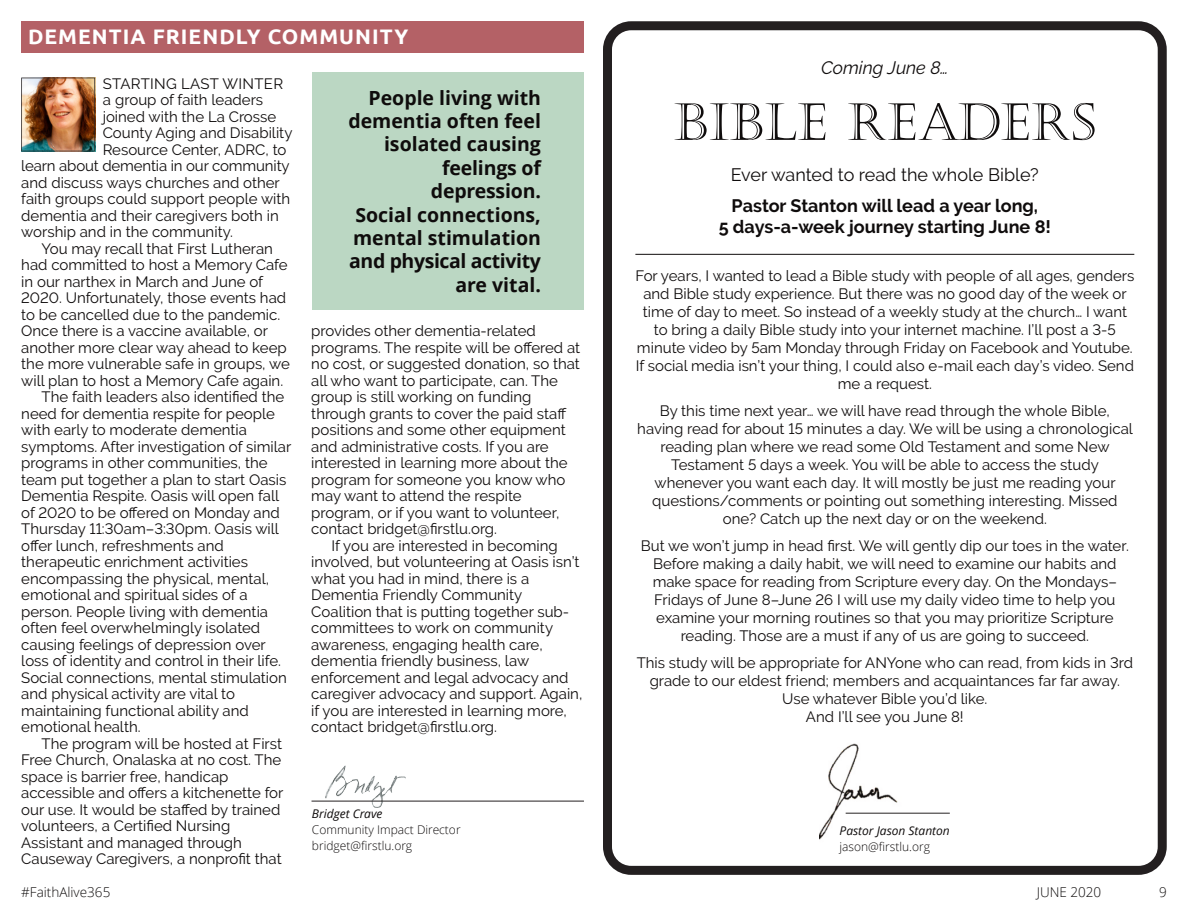
<style>
.page{position:relative;width:1188px;height:918px;background:#fff}
.page>*{position:absolute;margin:0;border:0;box-sizing:border-box;transform-origin:0 0}
.t1{font:51px "Castellar";letter-spacing:.02em;color:#0f0c0c}
.t2{font:700 21px "Ubuntu";letter-spacing:.05em;color:#fff}
.t3{font:700 19.5px/23.4px "Open Sans";color:#0f0c0c;text-align:right}
.t4{font:700 18px/21.6px "Raleway";color:#0f0c0c;text-align:center}
.t5{font:18px "Raleway";color:#0f0c0c}
.t6{font:italic 18px "Raleway";color:#0f0c0c}
.t7{font:15px/16.5px "Raleway";color:#0f0c0c;text-align:center}
.t8{font:15px "Raleway";letter-spacing:.02em;color:#0f0c0c}
.t9{font:300 13.5px "Open Sans";color:#0f0c0c}
.t10{font:300 12px/15.8px "Open Sans";color:#0f0c0c}
.t11{font:italic 12px "Open Sans";color:#0f0c0c}
</style>
<div class="page">
<svg style="left:603px;top:21px;width:564px;height:854px"></svg>
<img style="left:21px;top:78px;width:74px;height:73px">
<div style="left:21px;top:21px;width:562px;height:31px;background:#b46166"></div>
<img style="left:325px;top:765px;width:81px;height:43px">
<hr style="left:312px;top:801px;width:272px;height:1px;background:#231f20">
<div style="left:312px;top:72px;width:271px;height:238px;background:#bbd7c3"></div>
<hr style="left:635px;top:254px;width:499px;height:1px;background:#0f0c0c">
<img style="left:820px;top:739px;width:82px;height:108px">
<hr style="left:846px;top:813px;width:104px;height:1px;background:#262223">
<h2 class="t2" style="left:28px;top:27px;width:382px">DEMENTIA FRIENDLY COMMUNITY</h2>
<p class="t8" style="left:103px;top:74px;width:182px">STARTING LAST WINTER</p>
<p class="t7" style="left:103px;top:91px;width:162px">a group of faith leaders</p>
<p class="t7" style="left:103px;top:108px;width:175px">joined with the La Crosse</p>
<p class="t7" style="left:103px;top:124px;width:191px">County Aging and Disability</p>
<p class="t7" style="left:103px;top:141px;width:185px">Resource Center, ADRC, to</p>
<p class="t7" style="left:21px;top:157px;width:270px">learn about dementia in our community</p>
<p class="t7" style="left:21px;top:174px;width:260px">and discuss ways churches and other</p>
<p class="t7" style="left:21px;top:190px;width:271px">faith groups could support people with</p>
<p class="t7" style="left:21px;top:207px;width:259px">dementia and their caregivers both in</p>
<p class="t7" style="left:21px;top:223px;width:213px">worship and in the community.</p>
<p class="t7" style="left:42px;top:240px;width:233px">You may recall that First Lutheran</p>
<p class="t7" style="left:21px;top:256px;width:268px">had committed to host a Memory Cafe</p>
<p class="t7" style="left:21px;top:273px;width:243px">in our narthex in March and June of</p>
<p class="t7" style="left:21px;top:289px;width:266px">2020. Unfortunately, those events had</p>
<p class="t7" style="left:21px;top:306px;width:261px">to be cancelled due to the pandemic.</p>
<p class="t7" style="left:21px;top:322px;width:248px">Once there is a vaccine available, or</p>
<p class="t7" style="left:21px;top:339px;width:267px">another more clear way ahead to keep</p>
<p class="t7" style="left:21px;top:355px;width:270px">the more vulnerable safe in groups, we</p>
<p class="t7" style="left:21px;top:372px;width:263px">will plan to host a Memory Cafe again.</p>
<p class="t7" style="left:42px;top:388px;width:244px">The faith leaders also identified the</p>
<p class="t7" style="left:21px;top:405px;width:255px">need for dementia respite for people</p>
<p class="t7" style="left:21px;top:421px;width:227px">with early to moderate dementia</p>
<p class="t7" style="left:21px;top:438px;width:272px">symptoms. After investigation of similar</p>
<p class="t7" style="left:21px;top:454px;width:248px">programs in other communities, the</p>
<p class="t7" style="left:21px;top:471px;width:267px">team put together a plan to start Oasis</p>
<p class="t7" style="left:21px;top:487px;width:260px">Dementia Respite. Oasis will open fall</p>
<p class="t7" style="left:21px;top:504px;width:260px">of 2020 to be offered on Monday and</p>
<p class="t7" style="left:21px;top:520px;width:259px">Thursday 11:30am–3:30pm. Oasis will</p>
<p class="t7" style="left:21px;top:537px;width:204px">offer lunch, refreshments and</p>
<p class="t7" style="left:21px;top:553px;width:228px">therapeutic enrichment activities</p>
<p class="t7" style="left:21px;top:570px;width:249px">encompassing the physical, mental,</p>
<p class="t7" style="left:21px;top:586px;width:228px">emotional and spiritual sides of a</p>
<p class="t7" style="left:21px;top:603px;width:248px">person. People living with dementia</p>
<p class="t7" style="left:21px;top:619px;width:241px">often feel overwhelmingly isolated</p>
<p class="t7" style="left:21px;top:636px;width:246px">causing feelings of depression over</p>
<p class="t7" style="left:21px;top:652px;width:261px">loss of identity and control in their life.</p>
<p class="t7" style="left:21px;top:669px;width:267px">Social connections, mental stimulation</p>
<p class="t7" style="left:21px;top:685px;width:215px">and physical activity are vital to</p>
<p class="t7" style="left:21px;top:702px;width:229px">maintaining functional ability and</p>
<p class="t7" style="left:21px;top:718px;width:121px">emotional health.</p>
<p class="t7" style="left:42px;top:735px;width:242px">The program will be hosted at First</p>
<p class="t7" style="left:21px;top:751px;width:261px">Free Church, Onalaska at no cost. The</p>
<p class="t7" style="left:21px;top:768px;width:209px">space is barrier free, handicap</p>
<p class="t7" style="left:21px;top:784px;width:264px">accessible and offers a kitchenette for</p>
<p class="t7" style="left:21px;top:801px;width:261px">our use. It would be staffed by trained</p>
<p class="t7" style="left:21px;top:817px;width:211px">volunteers, a Certified Nursing</p>
<p class="t7" style="left:21px;top:834px;width:222px">Assistant and managed through</p>
<p class="t7" style="left:21px;top:850px;width:262px">Causeway Caregivers, a nonprofit that</p>
<h3 class="t3" style="left:348px;top:88px;width:194px">People living with dementia often feel isolated causing feelings of depression.<br>Social connections, mental stimulation and physical activity are vital.</h3>
<p class="t7" style="left:311px;top:322px;width:270px;text-align:left">provides other dementia-related programs. The respite will be offered at no cost, or suggested donation, so that all who want to participate, can. The group is still working on funding through grants to cover the paid staff positions and some other equipment and administrative costs. If you are interested in learning more about the program for someone you know who may want to attend the respite program, or if you want to volunteer, contact bridget@firstlu.org.</p>
<p class="t7" style="left:311px;top:537px;width:273px;text-align:left;text-indent:20px">If you are interested in becoming involved, but volunteering at Oasis isn’t what you had in mind, there is a Dementia Friendly Community Coalition that is putting together sub&shy;committees to work on community awareness, engaging health care, dementia friendly business, law enforcement and legal advocacy and caregiver advocacy and support. Again, if you are interested in learning more, contact bridget@firstlu.org.</p>
<p class="t11" style="left:312px;top:809px;width:72px">Bridget Crave</p>
<p class="t10" style="left:312px;top:823px;width:150px">Community Impact Director bridget@firstlu.org</p>
<p class="t6" style="left:821px;top:57px;width:129px">Coming June 8…</p>
<h1 class="t1" style="left:674px;top:92px;width:423px">BIBLE READERS</h1>
<p class="t5" style="left:731px;top:164px;width:309px">Ever wanted to read the whole Bible?</p>
<p class="t4" style="left:719px;top:194px;width:334px">Pastor Stanton will lead a year long,<br>5 days-a-week journey starting June 8!</p>
<p class="t7" style="left:635px;top:267px;width:500px;line-height:18px">For years, I wanted to lead a Bible study with people of all ages, genders and Bible study experience. But there was no good day of the week or time of day to meet. So instead of a weekly study at the church… I want to bring a daily Bible study into your internet machine. I’ll post a 3-5 minute video by 5am Monday through Friday on Facebook and Youtube.<br>If social media isn’t your thing, I could also e-mail each day’s video. Send me a request.</p>
<p class="t7" style="left:637px;top:402px;width:497px;line-height:18px">By this time next year… we will have read through the whole Bible, having read for about 15 minutes a day. We will be using a chronological reading plan where we read some Old Testament and some New Testament 5 days a week. You will be able to access the study whenever you want each day. It will mostly be just me reading your questions/comments or pointing out something interesting. Missed one? Catch up the next day or on the weekend.</p>
<p class="t7" style="left:641px;top:537px;width:489px;line-height:18px">But we won’t jump in head first. We will gently dip our toes in the water.<br>Before making a daily habit, we will need to examine our habits and make space for reading from Scripture every day. On the Mondays– Fridays of June 8–June 26 I will use my daily video time to help you examine your morning routines so that you may prioritize Scripture reading. Those are a must if any of us are going to succeed.</p>
<p class="t7" style="left:637px;top:654px;width:498px;line-height:18px">This study will be appropriate for ANYone who can read, from kids in 3rd grade to our eldest friend; members and acquaintances far far away.<br>Use whatever Bible you’d like.<br>And I’ll see you June 8!</p>
<p class="t11" style="left:840px;top:826px;width:112px">Pastor Jason Stanton</p>
<p class="t10" style="left:840px;top:840px;width:92px">jason@firstlu.org</p>
<p class="t9" style="left:21px;top:886px;width:91px">#FaithAlive365</p>
<p class="t9" style="left:1037px;top:886px;width:66px">JUNE 2020</p>
<p class="t9" style="left:1159px;top:886px;width:9px">9</p>
</div>
